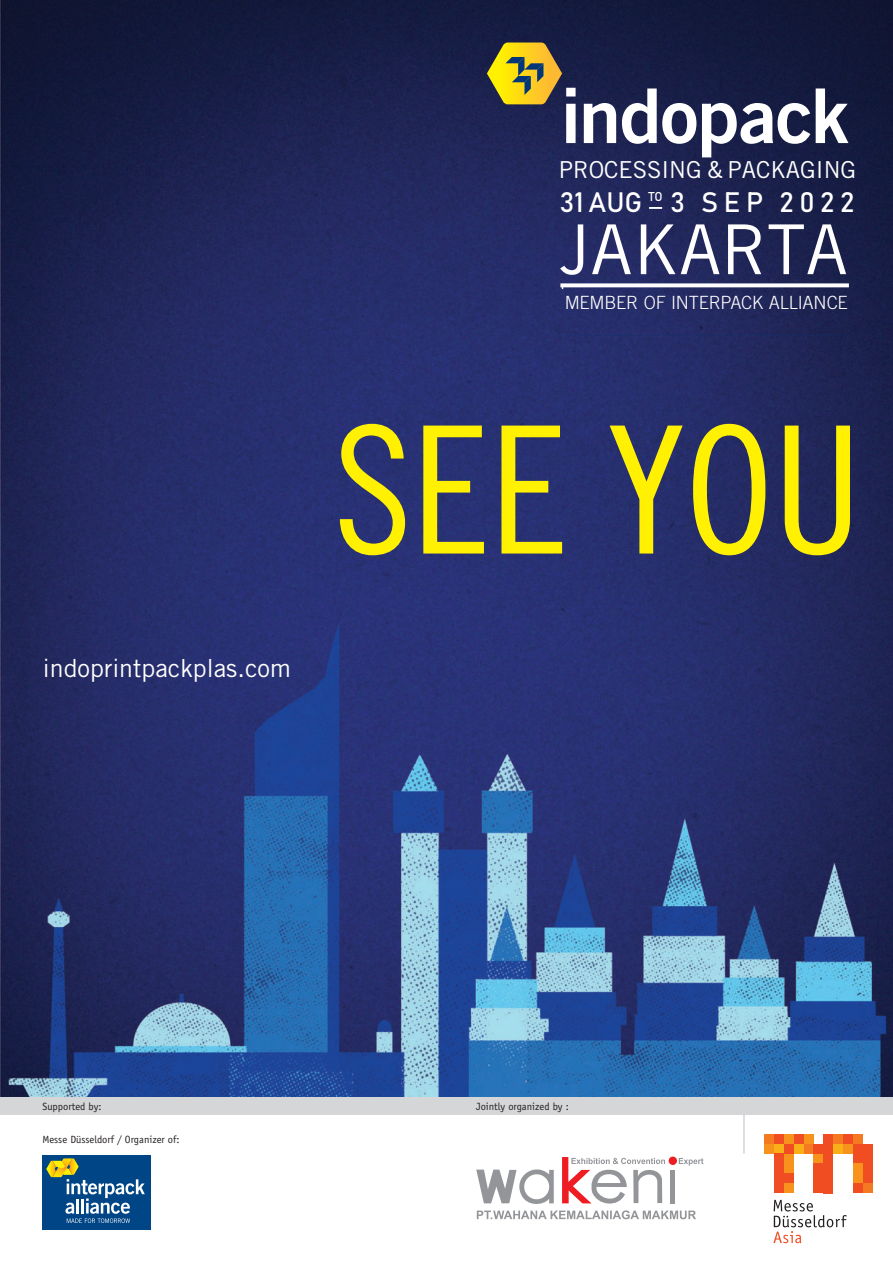
<style>
.page{position:relative;width:893px;height:1263px;background:#fff}
.page>*{position:absolute;margin:0;border:0;box-sizing:border-box;transform-origin:0 0}
.t1{font:177.3px "Trade Gothic LT Std Cn 18";letter-spacing:-.005em;color:#fff101}
.t2{font:75.6px "Trade Gothic LT Std Bd 2";letter-spacing:-.015em;color:#fff}
.t3{font:68.85px "Trade Gothic LT Std";letter-spacing:.005em;color:#fff}
.t4{font:27.75px "Bahnschrift";letter-spacing:.205em;color:#fff}
.t5{font:25.05px "Trade Gothic LT Std";color:#fff}
.t6{font:23.4px "Trade Gothic LT Std";color:#fff}
.t7{font:300 18.15px "Trade Gothic LT Std";letter-spacing:-.01em;color:#fff}
.t8{font:10.5px "Officina Sans";color:#231f20}
</style>
<div class="page">
<img style="left:1px;top:1px;width:892px;height:1229px">
<div style="left:744px;top:1114px;width:149px;height:149px;background:#fff"></div>
<div style="left:764px;top:1144px;width:10px;height:9px;background:#f7931d"></div>
<div style="left:774px;top:1134px;width:10px;height:10px;background:#f04d22"></div>
<div style="left:774px;top:1144px;width:10px;height:9px;background:#faaf18"></div>
<div style="left:784px;top:1134px;width:10px;height:10px;background:#f7931d"></div>
<div style="left:784px;top:1144px;width:10px;height:9px;background:#f04d22"></div>
<div style="left:794px;top:1134px;width:10px;height:10px;background:#f04d22"></div>
<div style="left:794px;top:1144px;width:10px;height:9px;background:#faaf18"></div>
<div style="left:804px;top:1134px;width:9px;height:10px;background:#f7931d"></div>
<div style="left:804px;top:1144px;width:9px;height:9px;background:#f47921"></div>
<div style="left:833px;top:1134px;width:10px;height:10px;background:#f47921"></div>
<div style="left:833px;top:1144px;width:10px;height:9px;background:#faaf18"></div>
<div style="left:843px;top:1134px;width:10px;height:10px;background:#f04d22"></div>
<div style="left:843px;top:1144px;width:10px;height:9px;background:#f7931d"></div>
<div style="left:853px;top:1134px;width:10px;height:10px;background:#f47921"></div>
<div style="left:853px;top:1144px;width:10px;height:19px;background:#f04d22"></div>
<div style="left:863px;top:1144px;width:10px;height:39px;background:#f04d22"></div>
<div style="left:774px;top:1153px;width:10px;height:40px;background:#f04d22"></div>
<div style="left:784px;top:1153px;width:10px;height:20px;background:#f7931d"></div>
<div style="left:784px;top:1173px;width:10px;height:10px;background:#f04d22"></div>
<div style="left:784px;top:1183px;width:10px;height:10px;background:#f7931d"></div>
<div style="left:853px;top:1163px;width:10px;height:20px;background:#f7931d"></div>
<div style="left:863px;top:1183px;width:10px;height:10px;background:#f47921"></div>
<div style="left:764px;top:1134px;width:10px;height:10px;background:#f47921"></div>
<div style="left:813px;top:1144px;width:10px;height:9px;background:#f04d22"></div>
<div style="left:813px;top:1153px;width:10px;height:10px;background:#f7931d"></div>
<div style="left:813px;top:1163px;width:10px;height:30px;background:#f04d22"></div>
<div style="left:823px;top:1134px;width:10px;height:59px;background:#f04d22"></div>
<div style="left:853px;top:1183px;width:10px;height:10px;background:#f04d22"></div>
<svg style="left:773px;top:1200px;width:74px;height:43px"></svg>
<hr style="left:744px;top:1114px;width:1px;height:39px;background:#bcbdc0">
<svg style="left:476px;top:1157px;width:227px;height:62px"></svg>
<div style="left:0;top:1097px;width:893px;height:17px;background:#d5d6d8"></div>
<div style="left:43px;top:1155px;width:108px;height:75px;background:#004686"></div>
<svg style="left:46px;top:1158px;width:99px;height:65px"></svg>
<svg style="left:487px;top:43px;width:75px;height:61px;background:#ae9a2e"></svg>
<svg style="left:560px;top:283px;width:289px;height:4px"></svg>
<svg style="left:649px;top:202px;width:15px;height:7px"></svg>
<h3 class="t5" style="left:43px;top:653px;width:249px">indoprintpackplas.com</h3>
<h2 class="t2" style="left:560px;top:69px;width:290px">indopack</h2>
<h3 class="t6" style="left:559px;top:155px;width:299px">PROCESSING &amp; PACKAGING</h3>
<h3 class="t4" style="left:560px;top:185px;width:296px">31 AUG <sup>TO</sup> 3 SEP 2022</h3>
<h3 class="t3" style="left:560px;top:208px;width:290px">JAKARTA</h3>
<h3 class="t7" style="left:565px;top:292px;width:285px">MEMBER OF INTERPACK ALLIANCE</h3>
<h1 class="t1" style="left:333px;top:385px;width:530px">SEE YOU</h1>
<p class="t8" style="left:43px;top:1100px;width:61px">Supported by:</p>
<p class="t8" style="left:43px;top:1134px;width:138px">Messe Düsseldorf / Organizer of:</p>
<p class="t8" style="left:476px;top:1100px;width:94px">Jointly organized by :</p>
</div>
